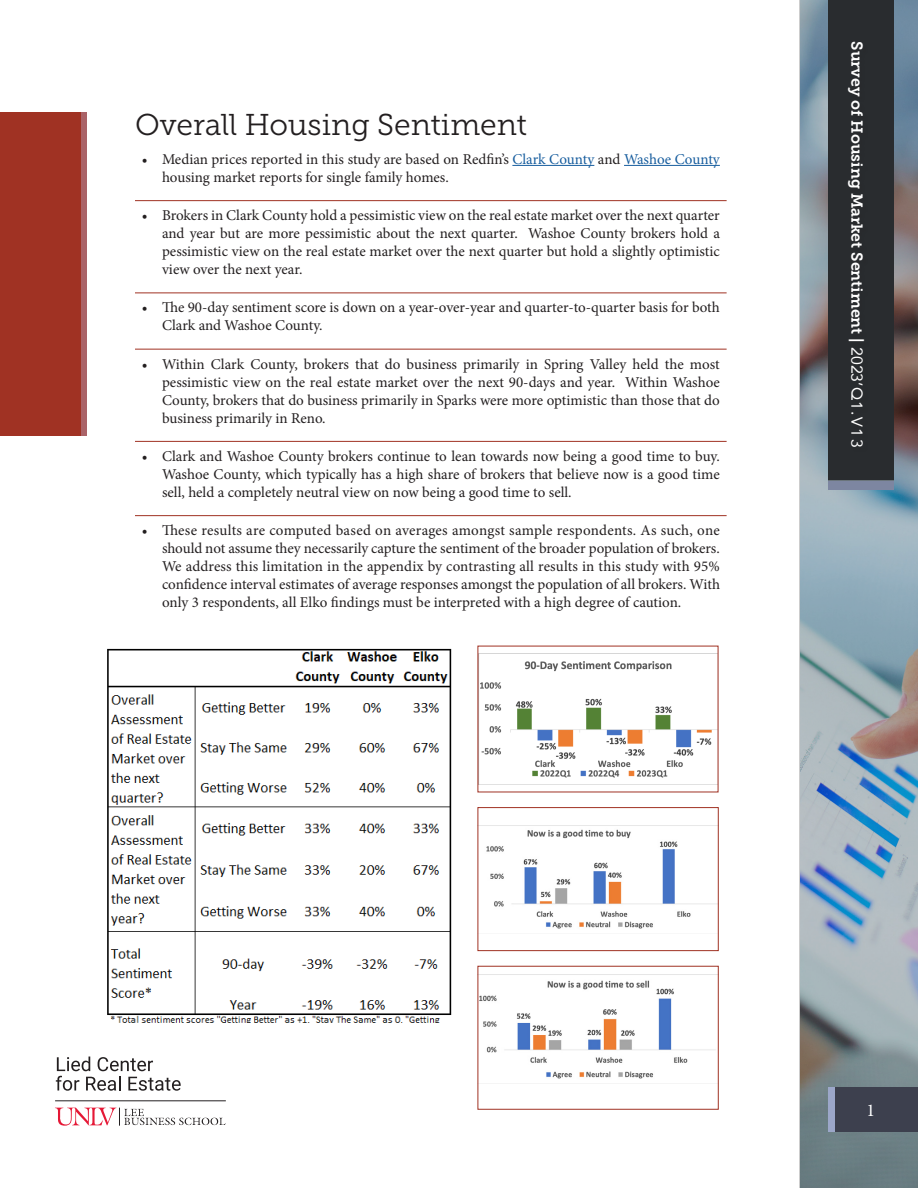
<style>
.page{position:relative;width:918px;height:1188px;background:#fff}
.page>*{position:absolute;margin:0;border:0;box-sizing:border-box;transform-origin:0 0}
.Headline{font:30px "Museo Slab 300";color:#231f20}
.t1{font:18px "Minion Pro";color:#fff}
.t2{font:15.75px "Museo Slab 700";color:#fff}
.t3{font:15px/18px "Minion Pro";color:#231f20;text-align:justify}
.s1{color:#175d9e}
.s2{font-family:"Avenir"}
</style>
<div class="page">
<svg style="left:800px;top:0;width:118px;height:1188px;background:#8fa0ab"></svg>
<div style="left:828px;top:0;width:66px;height:479px;background:#292c2f"></div>
<svg style="left:55px;top:1108px;width:171px;height:18px"></svg>
<hr style="left:55px;top:1101px;width:171px;height:1px;background:#231f20">
<svg style="left:56px;top:1057px;width:125px;height:34px"></svg>
<div style="left:829px;top:1088px;width:89px;height:44px;background:#9ca7c9"></div>
<div style="left:835px;top:1088px;width:83px;height:44px;background:#3d404e"></div>
<div style="left:39px;top:112px;width:48px;height:324px;background:linear-gradient(to bottom,#aa6368,#aa6368)"></div>
<div style="left:0;top:112px;width:80px;height:324px;background:#a03223"></div>
<img style="left:480px;top:825px;width:237px;height:104px">
<div style="left:478px;top:807px;width:241px;height:144px;border:1px solid #a03223"></div>
<hr style="left:512px;top:165px;width:82px;height:1px;background:#175d9e">
<hr style="left:624px;top:165px;width:96px;height:1px;background:#175d9e">
<hr style="left:135px;top:200px;width:592px;height:1px;background:#a03223">
<hr style="left:135px;top:293px;width:592px;height:1px;background:#a03223">
<hr style="left:135px;top:349px;width:592px;height:1px;background:#a03223">
<hr style="left:135px;top:441px;width:592px;height:1px;background:#a03223">
<hr style="left:135px;top:515px;width:592px;height:1px;background:#a03223">
<img style="left:480px;top:654px;width:236px;height:130px">
<img style="left:480px;top:980px;width:236px;height:99px">
<div style="left:478px;top:966px;width:241px;height:143px;border:1px solid #a03223"></div>
<img style="left:107px;top:648px;width:345px;height:375px">
<h1 class="Headline" style="left:135px;top:108px;width:394px">Overall Housing Sentiment</h1>
<p class="t3" style="left:162px;top:150px;width:559px;text-indent:-20px">• Median prices reported in this study are based on Redfin’s <span class="s1">Clark County</span> and <span class="s1">Washoe County </span>housing market reports for single family homes.</p>
<p class="t3" style="left:162px;top:206px;width:559px;text-indent:-20px">• Brokers in Clark County hold a pessimistic view on the real estate market over the next quarter and year but are more pessimistic about the next quarter. Washoe County brokers hold a pessimistic view on the real estate market over the next quarter but hold a slightly optimistic view over the next year.</p>
<p class="t3" style="left:162px;top:299px;width:559px;text-indent:-20px">• The 90-day sentiment score is down on a year-over-year and quarter-to-quarter basis for both<br>Clark and Washoe County.</p>
<p class="t3" style="left:162px;top:355px;width:559px;text-indent:-20px">• Within Clark County, brokers that do business primarily in Spring Valley held the most pessimistic view on the real estate market over the next 90-days and year. Within Washoe County, brokers that do business primarily in Sparks were more optimistic than those that do business primarily in Reno.</p>
<p class="t3" style="left:162px;top:447px;width:559px;text-indent:-20px">• Clark and Washoe County brokers continue to lean towards now being a good time to buy.<br>Washoe County, which typically has a high share of brokers that believe now is a good time sell, held a completely neutral view on now being a good time to sell.</p>
<p class="t3" style="left:162px;top:521px;width:560px;text-indent:-20px">• These results are computed based on averages amongst sample respondents. As such, one should not assume they necessarily capture the sentiment of the broader population of brokers.<br>We address this limitation in the appendix by contrasting all results in this study with 95% confidence interval estimates of average responses amongst the population of all brokers. With only 3 respondents, all Elko findings must be interpreted with a high degree of caution.</p>
<p class="t2" style="left:866px;top:41px;width:407px;rotate:90deg">Survey of Housing Market Sentiment | <span class="s2">2023’Q1.V13</span></p>
<p class="t1" style="left:866px;top:1098px;width:10px">1</p>
</div>
